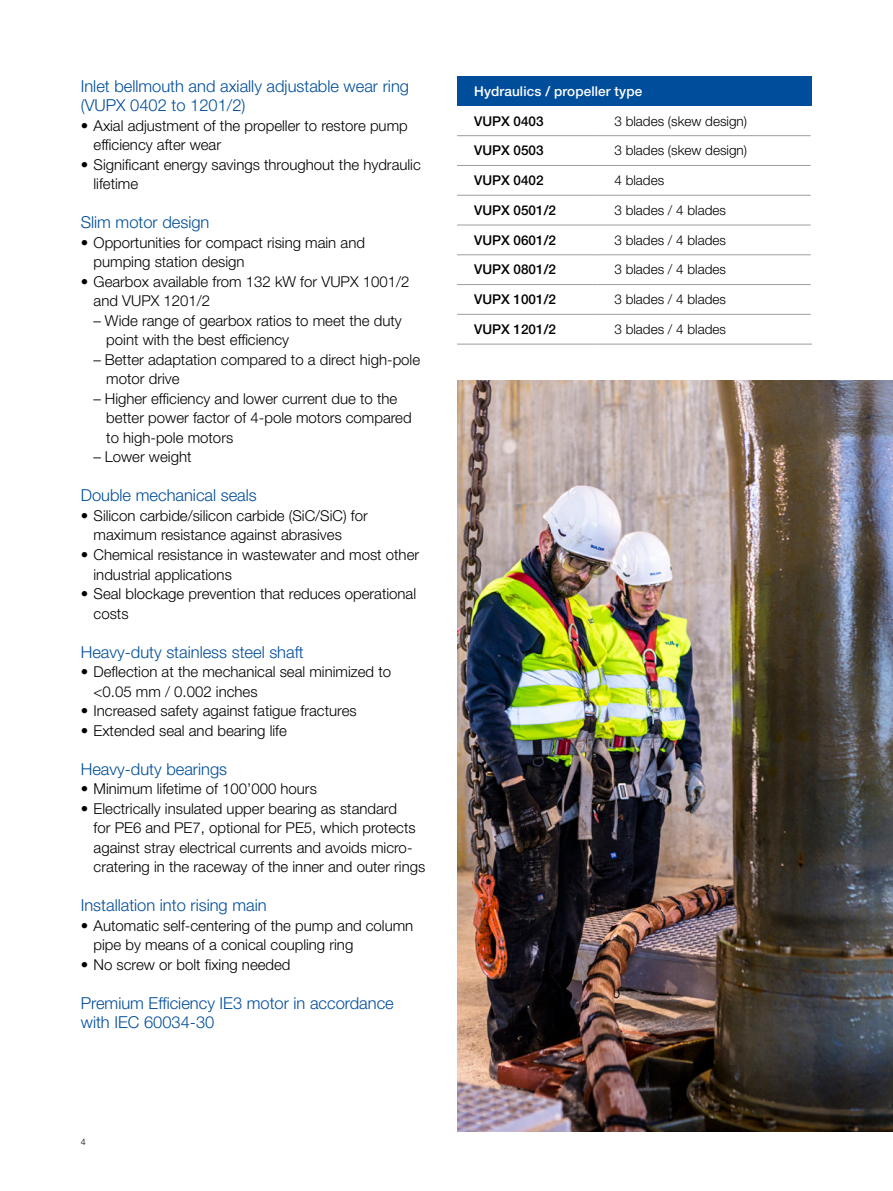
<style>
.page{position:relative;width:893px;height:1191px;background:#fff}
.page>*{position:absolute;margin:0;border:0;box-sizing:border-box;transform-origin:0 0}
.Subtitle_blue_smalle{font:300 16.5px/19.5px "Helvetica Neue LT Pro";color:#004e9b}
.t1{font:300 15px/19.5px "Helvetica Neue LT Pro";color:#000}
.Table_text_left{font:300 13.5px "Helvetica Neue LT Pro";color:#000}
.Table_row_title{font:500 13.5px "Helvetica Neue LT Pro";color:#000}
.Table_column_title_l{font:500 13.5px "Helvetica Neue LT Pro";letter-spacing:.01em;color:#fff}
.t2{font:300 9px "Helvetica Neue LT Pro";color:#000}
</style>
<div class="page">
<div style="left:457px;top:76px;width:354px;height:30px;background:#004e9b"></div>
<hr style="left:457px;top:344px;width:140px;height:1px;background:#9d9d9c">
<hr style="left:597px;top:344px;width:215px;height:1px;background:#9d9d9c">
<hr style="left:457px;top:135px;width:140px;height:1px;background:#9d9d9c">
<hr style="left:597px;top:135px;width:214px;height:1px;background:#9d9d9c">
<hr style="left:457px;top:165px;width:140px;height:1px;background:#9d9d9c">
<hr style="left:597px;top:165px;width:214px;height:1px;background:#9d9d9c">
<hr style="left:457px;top:195px;width:140px;height:1px;background:#9d9d9c">
<hr style="left:597px;top:195px;width:214px;height:1px;background:#9d9d9c">
<hr style="left:457px;top:225px;width:140px;height:1px;background:#9d9d9c">
<hr style="left:597px;top:225px;width:214px;height:1px;background:#9d9d9c">
<hr style="left:457px;top:254px;width:140px;height:1px;background:#9d9d9c">
<hr style="left:597px;top:254px;width:214px;height:1px;background:#9d9d9c">
<hr style="left:457px;top:284px;width:140px;height:1px;background:#9d9d9c">
<hr style="left:597px;top:284px;width:214px;height:1px;background:#9d9d9c">
<hr style="left:457px;top:314px;width:140px;height:1px;background:#9d9d9c">
<hr style="left:597px;top:314px;width:214px;height:1px;background:#9d9d9c">
<img style="left:457px;top:380px;width:436px;height:751px">
<p class="Subtitle_blue_smalle" style="left:81px;top:76px;width:330px">Inlet bellmouth and axially adjustable wear ring (VUPX 0402 to 1201/2)</p>
<p class="t1" style="left:94px;top:115px;width:316px;text-indent:-13px">• Axial adjustment of the propeller to restore pump efficiency after wear</p>
<p class="t1" style="left:94px;top:154px;width:329px;text-indent:-13px">• Significant energy savings throughout the hydraulic lifetime</p>
<p class="Subtitle_blue_smalle" style="left:81px;top:212px;width:130px">Slim motor design</p>
<p class="t1" style="left:94px;top:232px;width:273px;text-indent:-13px">• Opportunities for compact rising main and pumping station design</p>
<p class="t1" style="left:94px;top:271px;width:317px;text-indent:-13px">• Gearbox available from 132 kW for VUPX 1001/2 and VUPX 1201/2</p>
<p class="t1" style="left:106px;top:310px;width:297px;text-indent:-13px">– Wide range of gearbox ratios to meet the duty point with the best efficiency</p>
<p class="t1" style="left:106px;top:349px;width:315px;text-indent:-13px">– Better adaptation compared to a direct high-pole motor drive</p>
<p class="t1" style="left:106px;top:388px;width:307px;text-indent:-13px">– Higher efficiency and lower current due to the better power factor of 4-pole motors compared to high-pole motors</p>
<p class="t1" style="left:94px;top:447px;width:99px">– Lower weight</p>
<p class="Subtitle_blue_smalle" style="left:81px;top:485px;width:178px">Double mechanical seals</p>
<p class="t1" style="left:94px;top:505px;width:276px;text-indent:-13px">• Silicon carbide/silicon carbide (SiC/SiC) for maximum resistance against abrasives</p>
<p class="t1" style="left:94px;top:544px;width:327px;text-indent:-13px">• Chemical resistance in wastewater and most other industrial applications</p>
<p class="t1" style="left:94px;top:583px;width:324px;text-indent:-13px">• Seal blockage prevention that reduces operational costs</p>
<p class="Subtitle_blue_smalle" style="left:81px;top:641px;width:225px">Heavy-duty stainless steel shaft</p>
<p class="t1" style="left:94px;top:661px;width:299px;text-indent:-13px">• Deflection at the mechanical seal minimized to &lt;0.05 mm / 0.002 inches</p>
<p class="t1" style="left:81px;top:700px;width:277px">• Increased safety against fatigue fractures</p>
<p class="t1" style="left:81px;top:720px;width:208px">• Extended seal and bearing life</p>
<p class="Subtitle_blue_smalle" style="left:81px;top:758px;width:148px">Heavy-duty bearings</p>
<p class="t1" style="left:81px;top:778px;width:238px">• Minimum lifetime of 100’000 hours</p>
<p class="t1" style="left:94px;top:798px;width:333px;text-indent:-13px">• Electrically insulated upper bearing as standard<br>for PE6 and PE7, optional for PE5, which protects against stray electrical currents and avoids micro&shy;cratering in the raceway of the inner and outer rings</p>
<p class="Subtitle_blue_smalle" style="left:81px;top:895px;width:187px">Installation into rising main</p>
<p class="t1" style="left:94px;top:915px;width:321px;text-indent:-13px">• Automatic self-centering of the pump and column pipe by means of a conical coupling ring</p>
<p class="t1" style="left:81px;top:954px;width:211px">• No screw or bolt fixing needed</p>
<p class="Subtitle_blue_smalle" style="left:81px;top:992px;width:315px">Premium Efficiency IE3 motor in accordance with IEC 60034-30</p>
<p class="t2" style="left:81px;top:1136px;width:7px">4</p>
<p class="Table_column_title_l" style="left:474px;top:83px;width:170px">Hydraulics / propeller type</p>
<p class="Table_row_title" style="left:474px;top:113px;width:71px">VUPX 0403</p>
<p class="Table_text_left" style="left:614px;top:113px;width:134px">3 blades (skew design)</p>
<p class="Table_row_title" style="left:474px;top:142px;width:71px">VUPX 0503</p>
<p class="Table_text_left" style="left:614px;top:142px;width:134px">3 blades (skew design)</p>
<p class="Table_row_title" style="left:474px;top:172px;width:71px">VUPX 0402</p>
<p class="Table_text_left" style="left:614px;top:172px;width:51px">4 blades</p>
<p class="Table_row_title" style="left:474px;top:202px;width:83px">VUPX 0501/2</p>
<p class="Table_text_left" style="left:614px;top:202px;width:113px">3 blades / 4 blades</p>
<p class="Table_row_title" style="left:474px;top:232px;width:83px">VUPX 0601/2</p>
<p class="Table_text_left" style="left:614px;top:232px;width:113px">3 blades / 4 blades</p>
<p class="Table_row_title" style="left:474px;top:261px;width:83px">VUPX 0801/2</p>
<p class="Table_text_left" style="left:614px;top:261px;width:113px">3 blades / 4 blades</p>
<p class="Table_row_title" style="left:474px;top:291px;width:83px">VUPX 1001/2</p>
<p class="Table_text_left" style="left:614px;top:291px;width:113px">3 blades / 4 blades</p>
<p class="Table_row_title" style="left:474px;top:321px;width:83px">VUPX 1201/2</p>
<p class="Table_text_left" style="left:614px;top:321px;width:113px">3 blades / 4 blades</p>
</div>
